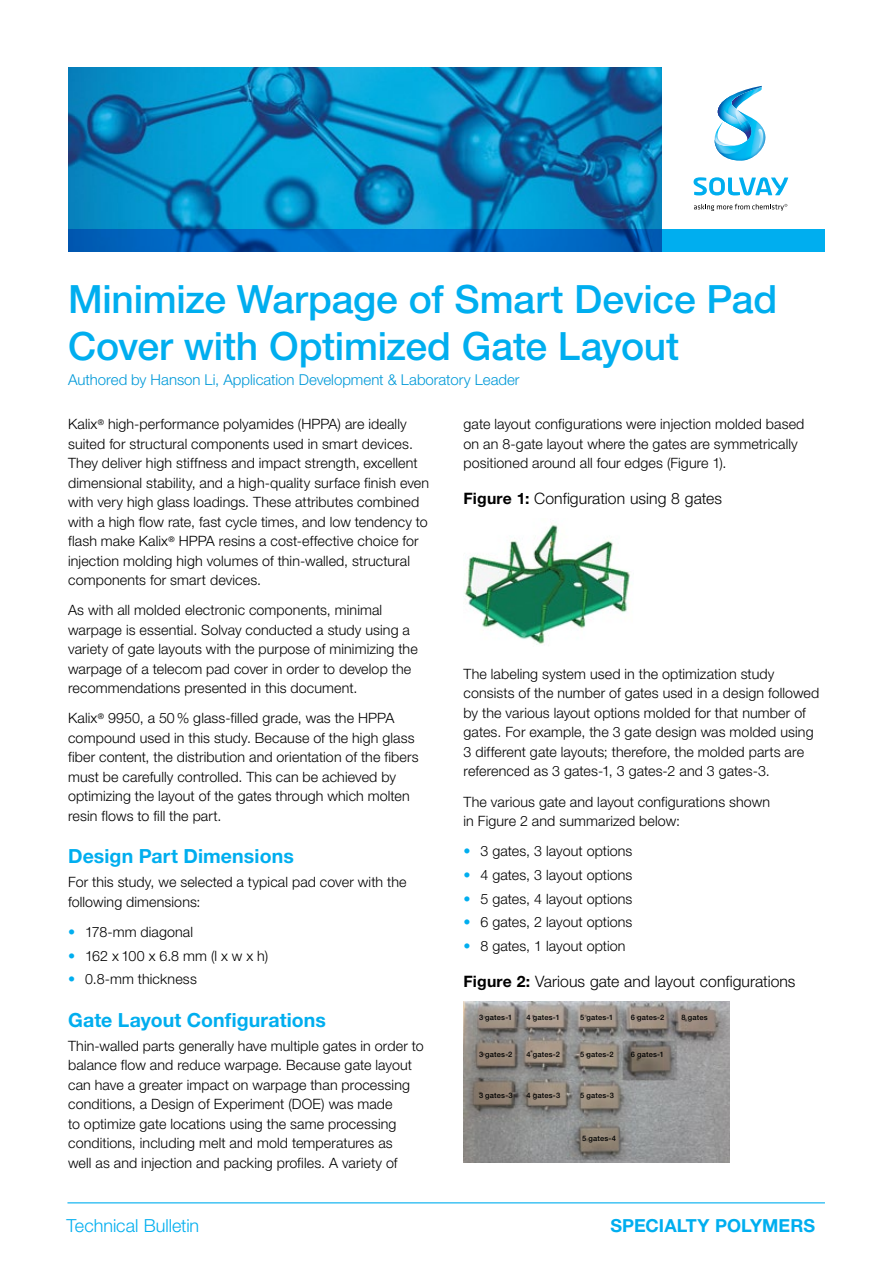
<style>
.page{position:relative;width:893px;height:1263px;background:#fff}
.page>*{position:absolute;margin:0;border:0;box-sizing:border-box;transform-origin:0 0}
.t1{font:500 39px/46.8px "Helvetica Neue LT Std";letter-spacing:-.005em;color:#00aeef}
.t2{font:700 19.5px "Helvetica Neue LT Std";letter-spacing:.005em;color:#00aeef}
.t3{font:300 18px "Helvetica Neue LT Std";color:#00aeef}
.t4{font:700 18px "Helvetica Neue LT Std";letter-spacing:.005em;color:#00aeef}
.t5{font:300 15.75px "Helvetica Neue LT Std";letter-spacing:.005em;color:#000}
.t6{font:300 15px "Helvetica Neue LT Std";color:#0099d8}
.t7{font:300 14.25px/19.5px "Helvetica Neue LT Std";letter-spacing:.01em;color:#000}
.t8{font:500 7.5px "Helvetica Neue LT Std";letter-spacing:.025em;color:#000}
.s1{color:#00aeef}
.s2{font-weight:700}
</style>
<div class="page">
<img style="left:68px;top:68px;width:593px;height:161px">
<svg style="left:68px;top:229px;width:757px;height:22px;background:#0074c8"></svg>
<svg style="left:693px;top:177px;width:95px;height:18px"></svg>
<svg style="left:714px;top:86px;width:52px;height:75px"></svg>
<svg style="left:694px;top:204px;width:93px;height:7px"></svg>
<hr style="left:67px;top:1202px;width:758px;height:1px;background:#00aeef">
<img style="left:464px;top:525px;width:166px;height:120px">
<img style="left:464px;top:1002px;width:265px;height:160px">
<h1 class="t1" style="left:68px;top:275px;width:711px">Minimize Warpage of Smart Device Pad<br>Cover with Optimized Gate Layout</h1>
<p class="t6" style="left:68px;top:370px;width:453px">Authored by Hanson Li, Application Development &amp; Laboratory Leader</p>
<p class="t7" style="left:68px;top:414px;width:363px">Kalix<sup>®</sup> high-performance polyamides (HPPA) are ideally suited for structural components used in smart devices.<br>They deliver high stiffness and impact strength, excellent dimensional stability, and a high-quality surface finish even with very high glass loadings. These attributes combined with a high flow rate, fast cycle times, and low tendency to flash make Kalix<sup>®</sup> HPPA resins a cost-effective choice for injection molding high volumes of thin-walled, structural components for smart devices.</p>
<p class="t7" style="left:68px;top:600px;width:351px">As with all molded electronic components, minimal warpage is essential. Solvay conducted a study using a variety of gate layouts with the purpose of minimizing the warpage of a telecom pad cover in order to develop the recommendations presented in this document.</p>
<p class="t7" style="left:68px;top:708px;width:352px">Kalix<sup>®</sup> 9950, a 50% glass-filled grade, was the HPPA compound used in this study. Because of the high glass fiber content, the distribution and orientation of the fibers must be carefully controlled. This can be achieved by optimizing the layout of the gates through which molten resin flows to fill the part.</p>
<h2 class="t2" style="left:68px;top:844px;width:227px">Design Part Dimensions</h2>
<p class="t7" style="left:68px;top:872px;width:340px">For this study, we selected a typical pad cover with the following dimensions:</p>
<p class="t7" style="left:68px;top:922px;width:127px"><span class="s1">•</span> 178-mm diagonal</p>
<p class="t7" style="left:68px;top:945px;width:202px"><span class="s1">•</span> 162 x 100 x 6.8 mm (l x w x h)</p>
<p class="t7" style="left:68px;top:969px;width:130px"><span class="s1">•</span> 0.8-mm thickness</p>
<h2 class="t2" style="left:68px;top:1008px;width:259px">Gate Layout Configurations</h2>
<p class="t7" style="left:68px;top:1035px;width:357px">Thin-walled parts generally have multiple gates in order to balance flow and reduce warpage. Because gate layout can have a greater impact on warpage than processing conditions, a Design of Experiment (DOE) was made<br>to optimize gate locations using the same processing conditions, including melt and mold temperatures as<br>well as and injection and packing profiles. A variety of</p>
<p class="t7" style="left:464px;top:414px;width:342px">gate layout configurations were injection molded based on an 8-gate layout where the gates are symmetrically positioned around all four edges (Figure 1).</p>
<p class="t5" style="left:464px;top:489px;width:260px"><span class="s2">Figure 1:</span> Configuration using 8 gates</p>
<p class="t7" style="left:464px;top:664px;width:357px">The labeling system used in the optimization study consists of the number of gates used in a design followed by the various layout options molded for that number of gates. For example, the 3 gate design was molded using 3 different gate layouts; therefore, the molded parts are referenced as 3 gates-1, 3 gates-2 and 3 gates-3.</p>
<p class="t7" style="left:464px;top:791px;width:308px">The various gate and layout configurations shown in Figure 2 and summarized below:</p>
<p class="t7" style="left:464px;top:841px;width:170px"><span class="s1">•</span> 3 gates, 3 layout options</p>
<p class="t7" style="left:464px;top:865px;width:170px"><span class="s1">•</span> 4 gates, 3 layout options</p>
<p class="t7" style="left:464px;top:888px;width:170px"><span class="s1">•</span> 5 gates, 4 layout options</p>
<p class="t7" style="left:464px;top:912px;width:170px"><span class="s1">•</span> 6 gates, 2 layout options</p>
<p class="t7" style="left:464px;top:936px;width:163px"><span class="s1">•</span> 8 gates, 1 layout option</p>
<p class="t5" style="left:464px;top:972px;width:333px"><span class="s2">Figure 2:</span> Various gate and layout configurations</p>
<p class="t8" style="left:479px;top:1013px;width:35px">3 gates-1</p>
<p class="t8" style="left:527px;top:1013px;width:35px">4 gates-1</p>
<p class="t8" style="left:580px;top:1013px;width:35px">5 gates-1</p>
<p class="t8" style="left:631px;top:1013px;width:35px">6 gates-2</p>
<p class="t8" style="left:681px;top:1013px;width:28px">8 gates</p>
<p class="t8" style="left:479px;top:1050px;width:35px">3 gates-2</p>
<p class="t8" style="left:527px;top:1050px;width:35px">4 gates-2</p>
<p class="t8" style="left:580px;top:1050px;width:35px">5 gates-2</p>
<p class="t8" style="left:631px;top:1050px;width:35px">6 gates-1</p>
<p class="t8" style="left:479px;top:1091px;width:35px">3 gates-3</p>
<p class="t8" style="left:527px;top:1091px;width:35px">4 gates-3</p>
<p class="t8" style="left:580px;top:1091px;width:35px">5 gates-3</p>
<p class="t8" style="left:582px;top:1134px;width:35px">5 gates-4</p>
<p class="t3" style="left:67px;top:1215px;width:134px">Technical Bulletin</p>
<p class="t4" style="left:610px;top:1214px;width:206px">SPECIALTY POLYMERS</p>
</div>
